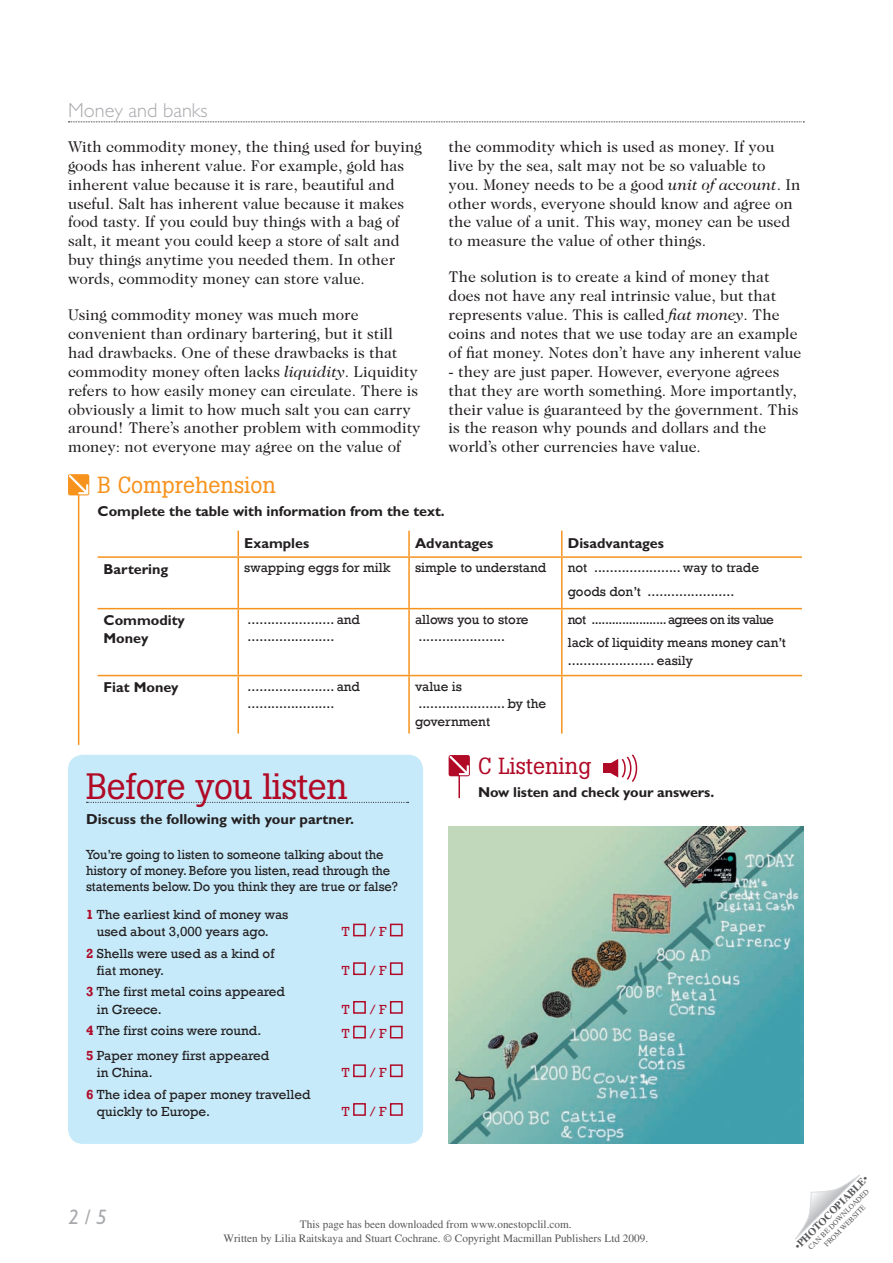
<style>
.page{position:relative;width:893px;height:1263px;background:#fff}
.page>*{position:absolute;margin:0;border:0;box-sizing:border-box;transform-origin:0 0}
.Read_head{font:36.3px "Boton";letter-spacing:-.01em;color:#b00a27}
.Vocabulary_head{font:23.1px "Boton";color:#f7931d}
.Vocabulary_head-2{font:23.1px "Boton";color:#b00a27}
.Crossword_Num{font:italic 21px "Gill Sans";color:#a8a9ad}
.t1{font:300 20.25px "Gill Sans";color:#a8a9ad}
.Text{font:15.75px/18.9px "Caslon 224 Std";color:#231f20}
.read_subhead{font:700 14.55px "Gill Sans";color:#231f20}
.Vocabulary_subhead{font:700 14.4px/17.2px "Gill Sans";color:#231f20}
.Vocabulary{font:13.5px/17.2px "Rockwell";color:#231f20}
.Vocabulary_List_red{font:13.5px/17.2px "Rockwell";color:#231f20}
.Read_sub_sub{font:13.5px/16.2px "Rockwell";letter-spacing:-.005em;color:#231f20;scale:.96 1}
.Vocabulary_LIST{font:13.5px/17.2px "Rockwell";color:#231f20}
.Vocabulary-2{font:13.5px "Rockwell";letter-spacing:-.04em;color:#231f20}
.Read_sub_sub-2{font:13.5px "Rockwell";color:#b00a27}
.t2{font:11.25px "Times LT Std";color:#57585a}
.t3{font:700 10.5px "Times LT Std";color:#57585a}
.t4{font:7.5px "Times LT Std";color:#57585a}
.s1{font-style:italic}
.s2{font-weight:700;color:#b00a27}
.s3{font-weight:400}
</style>
<div class="page">
<svg style="left:68px;top:121px;width:736px;height:1px"></svg>
<svg style="left:795px;top:1175px;width:65px;height:64px"></svg>
<svg style="left:238px;top:531px;width:1px;height:25px"></svg>
<hr style="left:408px;top:531px;width:2px;height:25px;background:#f7931d">
<hr style="left:561px;top:531px;width:2px;height:25px;background:#f7931d">
<hr style="left:98px;top:556px;width:140px;height:2px;background:#f7931d">
<hr style="left:238px;top:556px;width:171px;height:2px;background:#f7931d">
<hr style="left:238px;top:558px;width:1px;height:50px;background:#f7931d">
<hr style="left:409px;top:556px;width:153px;height:2px;background:#f7931d">
<hr style="left:408px;top:558px;width:2px;height:50px;background:#f7931d">
<hr style="left:562px;top:556px;width:240px;height:2px;background:#f7931d">
<hr style="left:561px;top:558px;width:2px;height:50px;background:#f7931d">
<hr style="left:98px;top:608px;width:140px;height:1px;background:#f7931d">
<hr style="left:238px;top:608px;width:171px;height:1px;background:#f7931d">
<hr style="left:238px;top:609px;width:1px;height:66px;background:#f7931d">
<hr style="left:409px;top:608px;width:153px;height:1px;background:#f7931d">
<hr style="left:408px;top:609px;width:2px;height:66px;background:#f7931d">
<hr style="left:562px;top:608px;width:240px;height:1px;background:#f7931d">
<hr style="left:561px;top:609px;width:2px;height:66px;background:#f7931d">
<hr style="left:98px;top:675px;width:140px;height:1px;background:#f7931d">
<hr style="left:238px;top:675px;width:171px;height:1px;background:#f7931d">
<hr style="left:238px;top:676px;width:1px;height:57px;background:#f7931d">
<hr style="left:409px;top:675px;width:153px;height:1px;background:#f7931d">
<hr style="left:408px;top:676px;width:2px;height:57px;background:#f7931d">
<hr style="left:562px;top:675px;width:240px;height:1px;background:#f7931d">
<hr style="left:561px;top:676px;width:2px;height:57px;background:#f7931d">
<hr style="left:78px;top:495px;width:1px;height:250px;background:#f7931d">
<div style="left:68px;top:755px;width:355px;height:389px;background:#c6eafa;border-radius:15px"></div>
<svg style="left:87px;top:802px;width:322px;height:1px"></svg>
<div style="left:353px;top:924px;width:13px;height:12px;border:2px solid #b00a27"></div>
<div style="left:390px;top:924px;width:13px;height:12px;border:2px solid #b00a27"></div>
<div style="left:353px;top:962px;width:13px;height:13px;border:2px solid #b00a27"></div>
<div style="left:390px;top:962px;width:13px;height:13px;border:2px solid #b00a27"></div>
<div style="left:353px;top:1001px;width:13px;height:13px;border:2px solid #b00a27"></div>
<div style="left:390px;top:1001px;width:13px;height:13px;border:2px solid #b00a27"></div>
<div style="left:353px;top:1026px;width:13px;height:12px;border:2px solid #b00a27"></div>
<div style="left:390px;top:1026px;width:13px;height:12px;border:2px solid #b00a27"></div>
<div style="left:353px;top:1064px;width:13px;height:13px;border:2px solid #b00a27"></div>
<div style="left:390px;top:1064px;width:13px;height:13px;border:2px solid #b00a27"></div>
<div style="left:353px;top:1103px;width:13px;height:13px;border:2px solid #b00a27"></div>
<div style="left:390px;top:1103px;width:13px;height:13px;border:2px solid #b00a27"></div>
<hr style="left:458px;top:775px;width:2px;height:23px;background:#b00a27">
<svg style="left:449px;top:755px;width:21px;height:21px"></svg>
<svg style="left:68px;top:474px;width:21px;height:21px"></svg>
<div style="left:603px;top:763px;width:8px;height:10px;background:#b00a27"></div>
<svg style="left:610px;top:754px;width:28px;height:28px"></svg>
<img style="left:449px;top:827px;width:355px;height:317px">
<p class="t1" style="left:68px;top:99px;width:141px">Money and banks</p>
<p class="Text" style="left:68px;top:137px;width:355px">With commodity money, the thing used for buying goods has inherent value. For example, gold has inherent value because it is rare, beautiful and useful. Salt has inherent value because it makes food tasty. If you could buy things with a bag of salt, it meant you could keep a store of salt and buy things anytime you needed them. In other words, commodity money can store value.</p>
<p class="Text" style="left:68px;top:305px;width:354px">Using commodity money was much more convenient than ordinary bartering, but it still had drawbacks. One of these drawbacks is that commodity money often lacks <span class="s1">liquidity</span>. Liquidity refers to how easily money can circulate. There is obviously a limit to how much salt you can carry around! There’s another problem with commodity money: not everyone may agree on the value of</p>
<p class="Vocabulary_head" style="left:98px;top:471px;width:180px">B Comprehension</p>
<p class="Vocabulary_subhead" style="left:98px;top:503px;width:349px">Complete the table with information from the text.</p>
<p class="Vocabulary_subhead" style="left:244px;top:534px;width:67px">Examples</p>
<p class="Vocabulary_subhead" style="left:415px;top:534px;width:80px">Advantages</p>
<p class="Vocabulary_subhead" style="left:568px;top:534px;width:98px">Disadvantages</p>
<p class="Vocabulary_subhead" style="left:104px;top:560px;width:66px">Bartering</p>
<p class="Vocabulary" style="left:244px;top:559px;width:148px">swapping eggs for milk</p>
<p class="Vocabulary" style="left:415px;top:559px;width:133px">simple to understand</p>
<p class="Vocabulary" style="left:568px;top:559px;width:193px">not ...................... way to trade</p>
<p class="Vocabulary" style="left:568px;top:583px;width:168px">goods don’t ......................</p>
<p class="Vocabulary_subhead" style="left:104px;top:612px;width:83px">Commodity<br>Money</p>
<p class="Vocabulary" style="left:248px;top:611px;width:114px">...................... and ......................</p>
<p class="Vocabulary" style="left:415px;top:611px;width:115px">allows you to store ......................</p>
<p class="Vocabulary-2" style="left:568px;top:612px;width:208px">not ...................... agrees on its value</p>
<p class="Text" style="left:449px;top:137px;width:353px">the commodity which is used as money. If you live by the sea, salt may not be so valuable to<br>you. Money needs to be a good <span class="s1">unit of account</span>. In other words, everyone should know and agree on the value of a unit. This way, money can be used to measure the value of other things.</p>
<p class="Text" style="left:449px;top:267px;width:354px">The solution is to create a kind of money that does not have any real intrinsic value, but that represents value. This is called <span class="s1">fiat money</span>. The coins and notes that we use today are an example of fiat money. Notes don’t have any inherent value</p>
<p class="Text" style="left:449px;top:362px;width:351px">- they are just paper. However, everyone agrees that they are worth something. More importantly, their value is guaranteed by the government. This is the reason why pounds and dollars and the world’s other currencies have value.</p>
<p class="Vocabulary" style="left:568px;top:634px;width:220px">lack of liquidity means money can’t ...................... easily</p>
<p class="Vocabulary_subhead" style="left:104px;top:679px;width:76px">Fiat Money</p>
<p class="Vocabulary" style="left:248px;top:678px;width:114px">...................... and ......................</p>
<p class="Vocabulary" style="left:415px;top:678px;width:133px">value is ...................... by the government</p>
<p class="Read_head" style="left:86px;top:764px;width:263px">Before you listen</p>
<p class="read_subhead" style="left:86px;top:811px;width:269px">Discuss the following with your partner.</p>
<p class="Read_sub_sub" style="left:86px;top:846px;width:326px">You’re going to listen to someone talking about the history of money. Before you listen, read through the statements below. Do you think they are true or false?</p>
<p class="Vocabulary_List_red" style="left:97px;top:906px;width:193px;text-indent:-11px"><span class="s2">1</span> The earliest kind of money was used about 3,000 years ago.</p>
<p class="Read_sub_sub-2" style="left:342px;top:924px;width:9px">T</p>
<p class="Read_sub_sub-2" style="left:370px;top:924px;width:18px">/ F</p>
<p class="Vocabulary_List_red" style="left:97px;top:945px;width:179px;text-indent:-11px"><span class="s2">2</span> Shells were used as a kind of fiat money.</p>
<p class="Vocabulary_List_red" style="left:97px;top:983px;width:190px;text-indent:-11px"><span class="s2">3</span> The first metal coins appeared in Greece.</p>
<p class="Read_sub_sub-2" style="left:342px;top:963px;width:9px">T</p>
<p class="Read_sub_sub-2" style="left:370px;top:963px;width:18px">/ F</p>
<p class="Read_sub_sub-2" style="left:342px;top:1001px;width:9px">T</p>
<p class="Read_sub_sub-2" style="left:370px;top:1001px;width:18px">/ F</p>
<p class="Vocabulary_List_red" style="left:86px;top:1022px;width:177px"><span class="s2">4</span> The first coins were round.</p>
<p class="Read_sub_sub-2" style="left:342px;top:1026px;width:9px">T</p>
<p class="Read_sub_sub-2" style="left:370px;top:1026px;width:18px">/ F</p>
<p class="Vocabulary_List_red" style="left:97px;top:1047px;width:174px;text-indent:-11px"><span class="s2">5</span> Paper money first appeared in China.</p>
<p class="Read_sub_sub-2" style="left:342px;top:1065px;width:9px">T</p>
<p class="Read_sub_sub-2" style="left:370px;top:1065px;width:18px">/ F</p>
<p class="Vocabulary_LIST" style="left:97px;top:1085px;width:215px;text-indent:-11px"><span class="s2">6</span> The idea of paper money travelled quickly to Europe.</p>
<p class="Read_sub_sub-2" style="left:342px;top:1103px;width:9px">T</p>
<p class="Read_sub_sub-2" style="left:370px;top:1103px;width:18px">/ F</p>
<p class="Vocabulary_head-2" style="left:478px;top:752px;width:114px">C Listening</p>
<p class="Vocabulary_subhead" style="left:478px;top:783px;width:238px">Now listen and check your answers.</p>
<p class="Crossword_Num" style="left:68px;top:1205px;width:40px">2 / 5</p>
<p class="t2" style="left:300px;top:1218px;width:273px">This page has been downloaded from www.onestopclil.com.</p>
<p class="t2" style="left:223px;top:1231px;width:426px">Written by Lilia Raitskaya and Stuart Cochrane. © Copyright Macmillan Publishers Ltd 2009.</p>
<p class="t3" style="left:792px;top:1243px;width:101px;rotate:-45deg"><span class="s3">•</span>PHOTOCOPIABLE<span class="s3">•</span></p>
<p class="t4" style="left:806px;top:1245px;width:84px;rotate:-45deg">CAN BE DOWNLOADED</p>
<p class="t4" style="left:822px;top:1242px;width:57px;rotate:-45deg">FROM WEBSITE</p>
</div>
